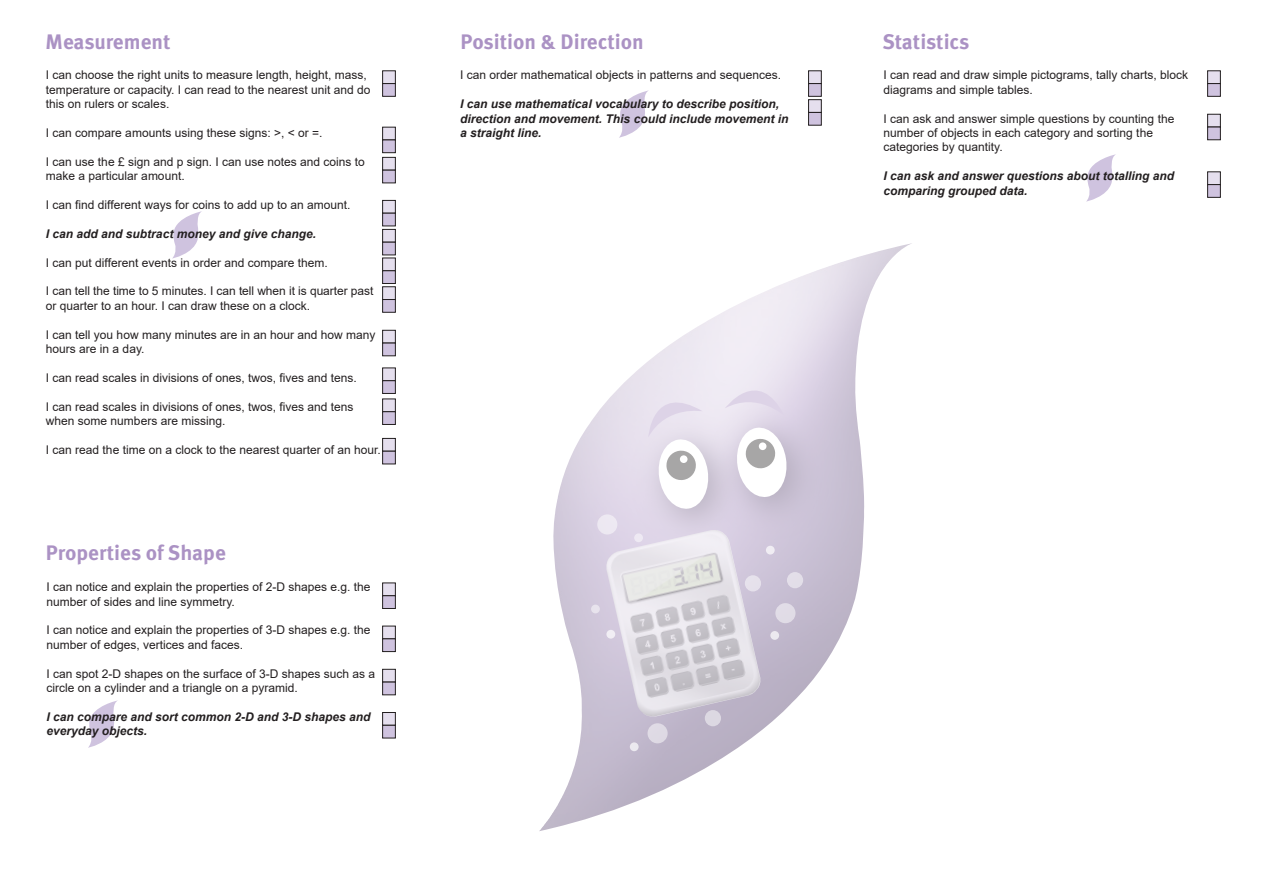
<style>
.page{position:relative;width:1263px;height:893px;background:#fff}
.page>*{position:absolute;margin:0;border:0;box-sizing:border-box;transform-origin:0 0}
.t1{font:700 21px "Meta OT";color:#ab92c4}
.t2{font:12px/14.4px "Arial";color:#231f20}
.t3{font:italic 700 12px/14.4px "Arial";color:#231f20}
</style>
<div class="page">
<svg style="left:173px;top:211px;width:29px;height:47px"></svg>
<svg style="left:88px;top:700px;width:30px;height:48px"></svg>
<svg style="left:619px;top:90px;width:30px;height:48px"></svg>
<svg style="left:1086px;top:154px;width:30px;height:48px"></svg>
<div style="left:382px;top:70px;width:14px;height:14px;background:#e5dfee;border:1px solid #231f20"></div>
<div style="left:382px;top:83px;width:14px;height:14px;background:#cfc3df;border:1px solid #231f20"></div>
<div style="left:808px;top:70px;width:14px;height:14px;background:#e5dfee;border:1px solid #231f20"></div>
<div style="left:808px;top:83px;width:14px;height:14px;background:#cfc3df;border:1px solid #231f20"></div>
<div style="left:808px;top:99px;width:14px;height:14px;background:#e5dfee;border:1px solid #231f20"></div>
<div style="left:808px;top:112px;width:14px;height:14px;background:#cfc3df;border:1px solid #231f20"></div>
<div style="left:1207px;top:70px;width:14px;height:14px;background:#e5dfee;border:1px solid #231f20"></div>
<div style="left:1207px;top:83px;width:14px;height:14px;background:#cfc3df;border:1px solid #231f20"></div>
<div style="left:1207px;top:114px;width:14px;height:13px;background:#e5dfee;border:1px solid #231f20"></div>
<div style="left:1207px;top:127px;width:14px;height:13px;background:#cfc3df;border:1px solid #231f20"></div>
<div style="left:1207px;top:171px;width:14px;height:14px;background:#e5dfee;border:1px solid #231f20"></div>
<div style="left:1207px;top:184px;width:14px;height:14px;background:#cfc3df;border:1px solid #231f20"></div>
<div style="left:382px;top:127px;width:14px;height:13px;background:#e5dfee;border:1px solid #231f20"></div>
<div style="left:382px;top:140px;width:14px;height:13px;background:#cfc3df;border:1px solid #231f20"></div>
<div style="left:382px;top:157px;width:14px;height:13px;background:#e5dfee;border:1px solid #231f20"></div>
<div style="left:382px;top:170px;width:14px;height:13px;background:#cfc3df;border:1px solid #231f20"></div>
<div style="left:382px;top:200px;width:14px;height:14px;background:#e5dfee;border:1px solid #231f20"></div>
<div style="left:382px;top:213px;width:14px;height:13px;background:#cfc3df;border:1px solid #231f20"></div>
<div style="left:382px;top:229px;width:14px;height:14px;background:#e5dfee;border:1px solid #231f20"></div>
<div style="left:382px;top:242px;width:14px;height:13px;background:#cfc3df;border:1px solid #231f20"></div>
<div style="left:382px;top:258px;width:14px;height:13px;background:#e5dfee;border:1px solid #231f20"></div>
<div style="left:382px;top:270px;width:14px;height:14px;background:#cfc3df;border:1px solid #231f20"></div>
<div style="left:382px;top:286px;width:14px;height:14px;background:#e5dfee;border:1px solid #231f20"></div>
<div style="left:382px;top:299px;width:14px;height:14px;background:#cfc3df;border:1px solid #231f20"></div>
<div style="left:382px;top:330px;width:14px;height:13px;background:#e5dfee;border:1px solid #231f20"></div>
<div style="left:382px;top:343px;width:14px;height:13px;background:#cfc3df;border:1px solid #231f20"></div>
<div style="left:382px;top:583px;width:14px;height:13px;background:#e5dfee;border:1px solid #231f20"></div>
<div style="left:382px;top:595px;width:14px;height:14px;background:#cfc3df;border:1px solid #231f20"></div>
<div style="left:382px;top:626px;width:14px;height:13px;background:#e5dfee;border:1px solid #231f20"></div>
<div style="left:382px;top:638px;width:14px;height:14px;background:#cfc3df;border:1px solid #231f20"></div>
<div style="left:382px;top:669px;width:14px;height:13px;background:#e5dfee;border:1px solid #231f20"></div>
<div style="left:382px;top:682px;width:14px;height:13px;background:#cfc3df;border:1px solid #231f20"></div>
<div style="left:382px;top:712px;width:14px;height:14px;background:#e5dfee;border:1px solid #231f20"></div>
<div style="left:382px;top:725px;width:14px;height:13px;background:#cfc3df;border:1px solid #231f20"></div>
<img style="left:539px;top:243px;width:373px;height:588px">
<img style="left:624px;top:405px;width:79px;height:124px">
<img style="left:703px;top:394px;width:134px;height:153px">
<svg style="left:735px;top:426px;width:54px;height:73px"></svg>
<div style="left:759px;top:442px;width:7px;height:8px;background:#fff;border-radius:50%"></div>
<svg style="left:648px;top:381px;width:62px;height:130px"></svg>
<svg style="left:725px;top:363px;width:60px;height:53px;background:#e9e3ef"></svg>
<img style="left:605px;top:529px;width:156px;height:189px">
<div style="left:597px;top:514px;width:20px;height:20px;background:#ede8f2;border-radius:50%"></div>
<div style="left:775px;top:603px;width:20px;height:20px;background:#e1dce6;border-radius:50%"></div>
<div style="left:647px;top:723px;width:21px;height:20px;background:#dedae4;border-radius:50%"></div>
<div style="left:606px;top:630px;width:9px;height:9px;background:#f1eef4;border-radius:50%"></div>
<div style="left:634px;top:533px;width:9px;height:9px;background:#eee9f3;border-radius:50%"></div>
<div style="left:591px;top:605px;width:9px;height:8px;background:#e8e3ed;border-radius:50%"></div>
<svg style="left:630px;top:742px;width:9px;height:9px"></svg>
<div style="left:770px;top:631px;width:9px;height:9px;background:#ece9ef;border-radius:50%"></div>
<div style="left:766px;top:546px;width:9px;height:8px;background:#f0edf3;border-radius:50%"></div>
<div style="left:745px;top:575px;width:16px;height:16px;background:#e6e1eb;border-radius:50%"></div>
<div style="left:787px;top:572px;width:16px;height:16px;background:#e3dee8;border-radius:50%"></div>
<div style="left:705px;top:710px;width:16px;height:16px;background:#dcd8e2;border-radius:50%"></div>
<div style="left:382px;top:368px;width:14px;height:13px;background:#e5dfee;border:1px solid #231f20"></div>
<div style="left:382px;top:380px;width:14px;height:14px;background:#cfc3df;border:1px solid #231f20"></div>
<div style="left:382px;top:399px;width:14px;height:13px;background:#e5dfee;border:1px solid #231f20"></div>
<div style="left:382px;top:411px;width:14px;height:14px;background:#cfc3df;border:1px solid #231f20"></div>
<div style="left:382px;top:438px;width:14px;height:14px;background:#e5dfee;border:1px solid #231f20"></div>
<div style="left:382px;top:451px;width:14px;height:13px;background:#cfc3df;border:1px solid #231f20"></div>
<h1 class="t1" style="left:46px;top:29px;width:126px">Measurement</h1>
<p class="t2" style="left:46px;top:68px;width:326px">I can choose the right units to measure length, height, mass, temperature or capacity. I can read to the nearest unit and do this on rulers or scales.</p>
<p class="t2" style="left:46px;top:126px;width:278px">I can compare amounts using these signs: &gt;, &lt; or =.</p>
<p class="t2" style="left:46px;top:154px;width:320px">I can use the £ sign and p sign. I can use notes and coins to make a particular amount.</p>
<p class="t2" style="left:46px;top:198px;width:306px">I can find different ways for coins to add up to an amount.</p>
<p class="t3" style="left:46px;top:227px;width:272px">I can add and subtract money and give change.</p>
<p class="t2" style="left:46px;top:255px;width:283px">I can put different events in order and compare them.</p>
<p class="t2" style="left:46px;top:284px;width:329px">I can tell the time to 5 minutes. I can tell when it is quarter past or quarter to an hour. I can draw these on a clock.</p>
<p class="t2" style="left:46px;top:327px;width:331px">I can tell you how many minutes are in an hour and how many hours are in a day.</p>
<p class="t2" style="left:46px;top:370px;width:312px">I can read scales in divisions of ones, twos, fives and tens.</p>
<p class="t2" style="left:46px;top:399px;width:309px">I can read scales in divisions of ones, twos, fives and tens when some numbers are missing.</p>
<p class="t2" style="left:46px;top:442px;width:336px">I can read the time on a clock to the nearest quarter of an hour.</p>
<h1 class="t1" style="left:46px;top:539px;width:182px">Properties of Shape</h1>
<p class="t2" style="left:46px;top:580px;width:326px">I can notice and explain the properties of 2-D shapes e.g. the number of sides and line symmetry.</p>
<p class="t2" style="left:46px;top:623px;width:326px">I can notice and explain the properties of 3-D shapes e.g. the number of edges, vertices and faces.</p>
<p class="t2" style="left:46px;top:666px;width:330px">I can spot 2-D shapes on the surface of 3-D shapes such as a circle on a cylinder and a triangle on a pyramid.</p>
<p class="t3" style="left:46px;top:710px;width:326px">I can compare and sort common 2-D and 3-D shapes and everyday objects.</p>
<h1 class="t1" style="left:460px;top:29px;width:185px">Position &amp; Direction</h1>
<h1 class="t1" style="left:882px;top:29px;width:89px">Statistics</h1>
<p class="t2" style="left:460px;top:68px;width:322px">I can order mathematical objects in patterns and sequences.</p>
<p class="t3" style="left:460px;top:97px;width:330px">I can use mathematical vocabulary to describe position, direction and movement. This could include movement in a straight line.</p>
<p class="t2" style="left:883px;top:68px;width:306px">I can read and draw simple pictograms, tally charts, block diagrams and simple tables.</p>
<p class="t2" style="left:883px;top:111px;width:292px">I can ask and answer simple questions by counting the number of objects in each category and sorting the categories by quantity.</p>
<p class="t3" style="left:883px;top:169px;width:292px">I can ask and answer questions about totalling and comparing grouped data.</p>
</div>
